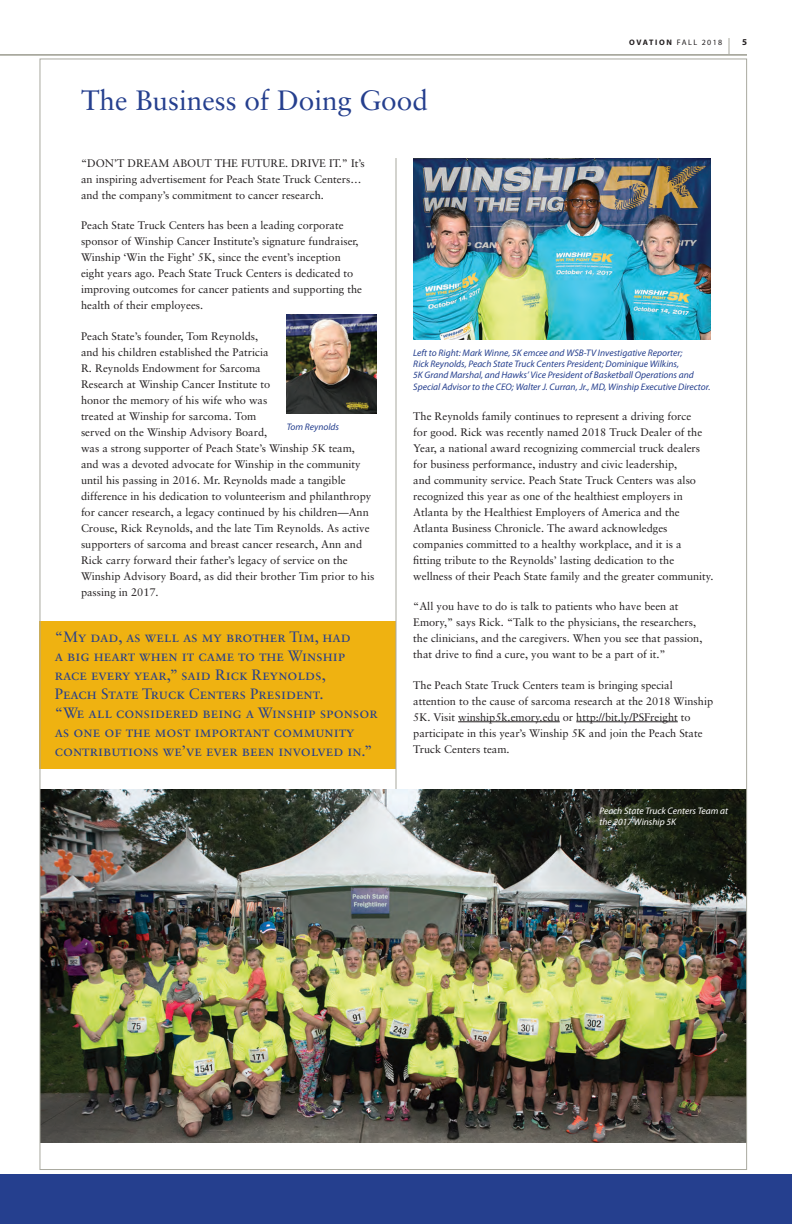
<style>
.page{position:relative;width:792px;height:1224px;background:#fff}
.page>*{position:absolute;margin:0;border:0;box-sizing:border-box;transform-origin:0 0}
.Reg_story_heads_28pt{font:28px "Sabon";color:#253f8e}
.Pull-out_quotes{font:15px/19px "Sabon Roman SC";color:#253f8e}
._11_16_body_copy{font:11px/16px "Sabon";color:#231f20}
.captions{font:italic 9.5px/11.4px "Myriad Pro";color:#253f8e}
.captions-2{font:italic 9.5px/11.4px "Myriad Pro";color:#fff}
.t1{font:700 9px "Myriad Pro";color:#231f20}
.t2{font:8px "Myriad Pro";letter-spacing:.17em;color:#231f20}
.s1{font-weight:700}
</style>
<div class="page">
<hr style="left:0;top:54px;width:747px;height:2px;background:#a9a99f">
<svg style="left:728px;top:38px;width:2px;height:16px"></svg>
<div style="left:0;top:1174px;width:792px;height:50px;background:#253f8e"></div>
<div style="left:40px;top:621px;width:356px;height:147px;background:#efb211"></div>
<hr style="left:396px;top:158px;width:1px;height:968px;background:#a9a99f">
<img style="left:414px;top:158px;width:297px;height:181px">
<img style="left:42px;top:789px;width:703px;height:354px">
<hr style="left:458px;top:722px;width:102px;height:1px;background:#231f20">
<hr style="left:576px;top:722px;width:102px;height:1px;background:#231f20">
<img style="left:287px;top:315px;width:90px;height:99px">
<p class="Reg_story_heads_28pt" style="left:81px;top:84px;width:349px">The Business of Doing Good</p>
<p class="t2" style="left:629px;top:37px;width:95px"><span class="s1">OVATION</span> FALL 2018</p>
<p class="t1" style="left:742px;top:36px;width:6px">5</p>
<p class="_11_16_body_copy" style="left:81px;top:155px;width:285px">“DON’T DREAM ABOUT THE FUTURE. DRIVE IT.” It’s an inspiring advertisement for Peach State Truck Centers… and the company’s commitment to cancer research.</p>
<p class="_11_16_body_copy" style="left:81px;top:217px;width:283px">Peach State Truck Centers has been a leading corporate sponsor of Winship Cancer Institute’s signature fundraiser, Winship ‘Win the Fight’ 5K, since the event’s inception eight years ago. Peach State Truck Centers is dedicated to improving outcomes for cancer patients and supporting the health of their employees.</p>
<p class="_11_16_body_copy" style="left:81px;top:328px;width:295px">Peach State’s founder, Tom Reynolds,<br>and his children established the Patricia<br>R. Reynolds Endowment for Sarcoma<br>Research at Winship Cancer Institute to<br>honor the memory of his wife who was<br>treated at Winship for sarcoma. Tom<br>served on the Winship Advisory Board,<br>was a strong supporter of Peach State’s Winship 5K team, and was a devoted advocate for Winship in the community until his passing in 2016. Mr. Reynolds made a tangible difference in his dedication to volunteerism and philanthropy for cancer research, a legacy continued by his children—Ann Crouse, Rick Reynolds, and the late Tim Reynolds. As active supporters of sarcoma and breast cancer research, Ann and Rick carry forward their father’s legacy of service on the Winship Advisory Board, as did their brother Tim prior to his passing in 2017.</p>
<p class="captions" style="left:287px;top:421px;width:54px">Tom Reynolds</p>
<p class="Pull-out_quotes" style="left:55px;top:627px;width:325px">“My dad, as well as my brother Tim, had<br>a big heart when it came to the Winship race every year,” said Rick Reynolds,<br>Peach State Truck Centers President.<br>“We all considered being a Winship sponsor as one of the most important community contributions we’ve ever been involved in.”</p>
<p class="captions" style="left:413px;top:346px;width:299px">Left to Right: Mark Winne, 5K emcee and WSB-TV Investigative Reporter;<br>Rick Reynolds, Peach State Truck Centers President; Dominique Wilkins,<br>5K Grand Marshal, and Hawks’ Vice President of Basketball Operations and Special Advisor to the CEO; Walter J. Curran, Jr., MD, Winship Executive Director.</p>
<p class="_11_16_body_copy" style="left:413px;top:408px;width:302px">The Reynolds family continues to represent a driving force<br>for good. Rick was recently named 2018 Truck Dealer of the Year, a national award recognizing commercial truck dealers for business performance, industry and civic leadership,<br>and community service. Peach State Truck Centers was also recognized this year as one of the healthiest employers in Atlanta by the Healthiest Employers of America and the Atlanta Business Chronicle. The award acknowledges companies committed to a healthy workplace, and it is a<br>fitting tribute to the Reynolds’ lasting dedication to the wellness of their Peach State family and the greater community.</p>
<p class="_11_16_body_copy" style="left:413px;top:598px;width:291px">“All you have to do is talk to patients who have been at Emory,” says Rick. “Talk to the physicians, the researchers, the clinicians, and the caregivers. When you see that passion, that drive to find a cure, you want to be a part of it.”</p>
<p class="_11_16_body_copy" style="left:413px;top:677px;width:301px">The Peach State Truck Centers team is bringing special attention to the cause of sarcoma research at the 2018 Winship 5K. Visit winship5k.emory.edu or http://bit.ly/PSFreight to participate in this year’s Winship 5K and join the Peach State Truck Centers team.</p>
<p class="captions-2" style="left:599px;top:805px;width:130px">Peach State Truck Centers Team at the 2017 Winship 5K</p>
</div>
